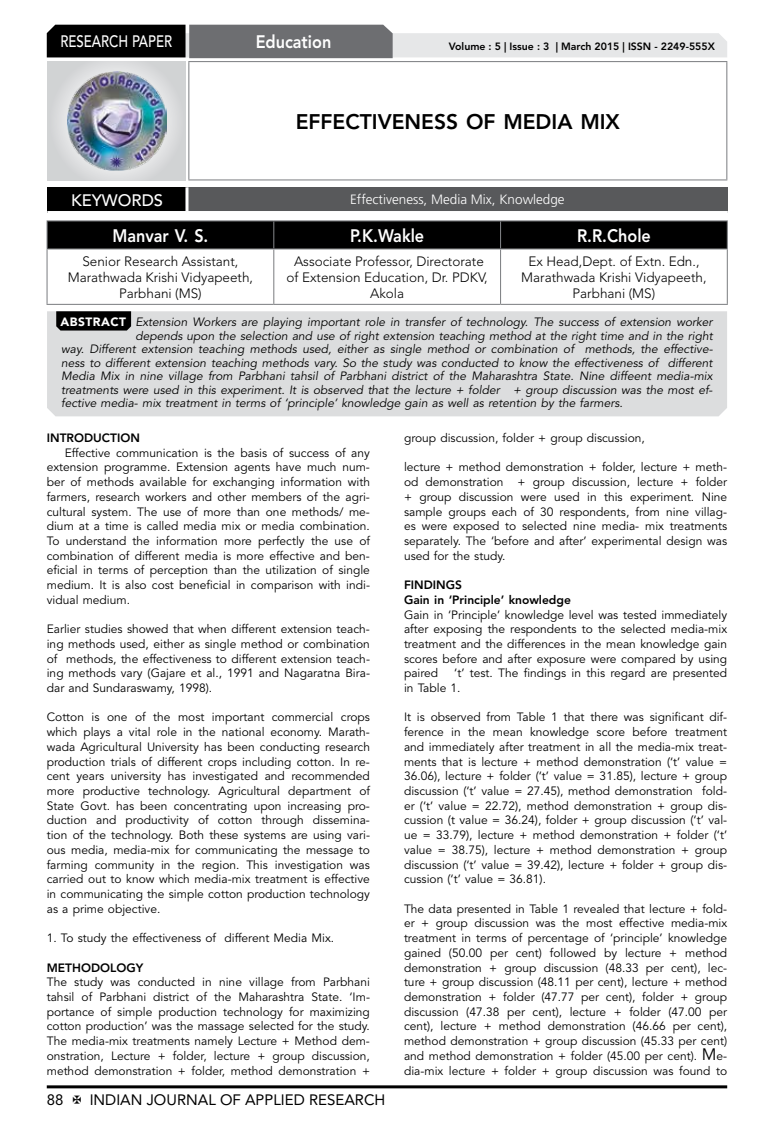
<style>
.page{position:relative;width:774px;height:1136px;background:#fff}
.page>*{position:absolute;margin:0;border:0;box-sizing:border-box;transform-origin:0 0}
.t1{font:800 21px "Avenir LT Std";color:#000}
.t2{font:800 18px "Avenir LT Std";color:#fff;scale:.9 1}
.t3{font:500 16.5px "Avenir LT Std";color:#fff;scale:.8 1}
.t4{font:500 16.5px "Avenir LT Std";color:#fff}
.t5{font:15px "Avenir LT Std";color:#000}
.t6{font:300 13.5px/16.2px "Avenir LT Std";color:#000;text-align:center}
.t7{font:300 13.5px "Frutiger LT Std";color:#fff}
.t8{font:12px/14.7px "Avenir LT Std";color:#000;text-align:justify}
.t9{font:italic 12px "Avenir LT Std";color:#000}
.t10{font:800 12px/14.7px "Avenir LT Std";color:#000}
.t11{font:800 10.5px "Avenir LT Std";color:#000}
.s1{font-weight:900;font-style:normal;color:#fff}
.s2{font-size:16.5px}
</style>
<div class="page">
<hr style="left:47px;top:1085px;width:680px;height:3px;background:#000">
<div style="left:48px;top:62px;width:137px;height:118px;background:linear-gradient(to right,#d9dadb,#d9dadb)"></div>
<img style="left:68px;top:71px;width:99px;height:100px">
<svg style="left:47px;top:25px;width:680px;height:33px;background:#979899"></svg>
<hr style="left:188px;top:61px;width:539px;height:1px;background:#808285">
<hr style="left:188px;top:62px;width:1px;height:117px;background:#808285">
<hr style="left:726px;top:62px;width:1px;height:117px;background:#808285">
<hr style="left:188px;top:179px;width:539px;height:1px;background:#808285">
<hr style="left:47px;top:220px;width:227px;height:1px;background:#808285">
<hr style="left:274px;top:220px;width:226px;height:1px;background:#808285">
<hr style="left:500px;top:220px;width:228px;height:1px;background:#808285">
<div style="left:47px;top:221px;width:681px;height:27px;background:#000"></div>
<hr style="left:47px;top:248px;width:227px;height:1px;background:#808285">
<hr style="left:47px;top:249px;width:1px;height:55px;background:#808285">
<hr style="left:274px;top:248px;width:226px;height:1px;background:#808285">
<hr style="left:273px;top:249px;width:1px;height:55px;background:#808285">
<hr style="left:500px;top:248px;width:228px;height:1px;background:#808285">
<hr style="left:500px;top:249px;width:1px;height:55px;background:#808285">
<hr style="left:727px;top:249px;width:1px;height:55px;background:#808285">
<hr style="left:47px;top:304px;width:227px;height:1px;background:#808285">
<hr style="left:274px;top:304px;width:226px;height:1px;background:#808285">
<hr style="left:500px;top:304px;width:228px;height:1px;background:#808285">
<div style="left:47px;top:311px;width:680px;height:105px;background:#dcddde"></div>
<svg style="left:56px;top:311px;width:75px;height:19px"></svg>
<div style="left:47px;top:187px;width:140px;height:25px;background:#000"></div>
<div style="left:187px;top:187px;width:541px;height:25px;background:#58595b"></div>
<hr style="left:185px;top:187px;width:3px;height:24px;background:#fff">
<hr style="left:47px;top:211px;width:140px;height:3px;background:#fff">
<hr style="left:187px;top:211px;width:541px;height:3px;background:#fff">
<h3 class="t3" style="left:60px;top:32px;width:139px">RESEARCH PAPER</h3>
<h2 class="t2" style="left:256px;top:31px;width:86px">Education</h2>
<p class="t11" style="left:449px;top:41px;width:268px">Volume : 5 | Issue : 3 | March 2015 | ISSN - 2249-555X</p>
<h1 class="t1" style="left:296px;top:109px;width:326px">EFFECTIVENESS OF MEDIA MIX</h1>
<h3 class="t4" style="left:71px;top:191px;width:94px">KEYWORDS</h3>
<p class="t7" style="left:350px;top:191px;width:216px">Effectiveness, Media Mix, Knowledge</p>
<h2 class="t2" style="left:112px;top:225px;width:108px">Manvar V. S.</h2>
<h2 class="t2" style="left:350px;top:225px;width:84px">P.K.Wakle</h2>
<h2 class="t2" style="left:577px;top:225px;width:83px">R.R.Chole</h2>
<p class="t6" style="left:68px;top:253px;width:187px">Senior Research Assistant,<br>Marathwada Krishi Vidyapeeth,<br>Parbhani (MS)</p>
<p class="t6" style="left:287px;top:253px;width:203px">Associate Professor, Directorate of Extension Education, Dr. PDKV,<br>Akola</p>
<p class="t6" style="left:521px;top:253px;width:187px">Ex Head,Dept. of Extn. Edn.,<br>Marathwada Krishi Vidyapeeth,<br>Parbhani (MS)</p>
<p class="t9" style="left:60px;top:315px;width:654px"><span class="s1">ABSTRACT</span> Extension Workers are playing important role in transfer of technology. The success of extension worker</p>
<p class="t9" style="left:135px;top:329px;width:579px">depends upon the selection and use of right extension teaching method at the right time and in the right</p>
<p class="t9" style="left:61px;top:342px;width:653px">way. Different extension teaching methods used, either as single method or combination of methods, the effective-</p>
<p class="t9" style="left:61px;top:356px;width:653px">ness to different extension teaching methods vary. So the study was conducted to know the effectiveness of different</p>
<p class="t9" style="left:61px;top:369px;width:653px">Media Mix in nine village from Parbhani tahsil of Parbhani district of the Maharashtra State. Nine diffeent media-mix</p>
<p class="t9" style="left:61px;top:383px;width:653px">treatments were used in this experiment. It is observed that the lecture + folder + group discussion was the most ef-</p>
<p class="t9" style="left:61px;top:396px;width:563px">fective media- mix treatment in terms of ‘principle’ knowledge gain as well as retention by the farmers.</p>
<p class="t10" style="left:47px;top:430px;width:95px">INTRODUCTION</p>
<p class="t8" style="left:47px;top:445px;width:325px;text-indent:18px">Effective communication is the basis of success of any extension programme. Extension agents have much num&shy;ber of methods available for exchanging information with farmers, research workers and other members of the agri&shy;cultural system. The use of more than one methods/ me&shy;dium at a time is called media mix or media combination.<br>To understand the information more perfectly the use of combination of different media is more effective and ben&shy;eficial in terms of perception than the utilization of single medium. It is also cost beneficial in comparison with indi&shy;vidual medium.</p>
<p class="t8" style="left:47px;top:622px;width:325px">Earlier studies showed that when different extension teach&shy;ing methods used, either as single method or combination of methods, the effectiveness to different extension teach&shy;ing methods vary (Gajare et al., 1991 and Nagaratna Bira&shy;dar and Sundaraswamy, 1998).</p>
<p class="t8" style="left:47px;top:710px;width:325px">Cotton is one of the most important commercial crops which plays a vital role in the national economy. Marath&shy;wada Agricultural University has been conducting research production trials of different crops including cotton. In re&shy;cent years university has investigated and recommended more productive technology. Agricultural department of State Govt. has been concentrating upon increasing pro&shy;duction and productivity of cotton through dissemina&shy;tion of the technology. Both these systems are using vari&shy;ous media, media-mix for communicating the message to farming community in the region. This investigation was carried out to know which media-mix treatment is effective in communicating the simple cotton production technology as a prime objective.</p>
<p class="t8" style="left:47px;top:930px;width:289px">1. To study the effectiveness of different Media Mix.</p>
<p class="t10" style="left:47px;top:959px;width:98px">METHODOLOGY</p>
<p class="t8" style="left:47px;top:974px;width:325px">The study was conducted in nine village from Parbhani tahsil of Parbhani district of the Maharashtra State. ‘Im&shy;portance of simple production technology for maximizing cotton production’ was the massage selected for the study.<br>The media-mix treatments namely Lecture + Method dem&shy;onstration, Lecture + folder, lecture + group discussion, method demonstration + folder, method demonstration +</p>
<p class="t5" style="left:47px;top:1090px;width:18px">88</p>
<p class="t5" style="left:90px;top:1090px;width:297px">INDIAN JOURNAL OF APPLIED RESEARCH</p>
<p class="t8" style="left:404px;top:431px;width:242px">group discussion, folder + group discussion,</p>
<p class="t8" style="left:404px;top:460px;width:325px">lecture + method demonstration + folder, lecture + meth&shy;od demonstration + group discussion, lecture + folder + group discussion were used in this experiment. Nine sample groups each of 30 respondents, from nine villag&shy;es were exposed to selected nine media- mix treatments separately. The ‘before and after’ experimental design was used for the study.</p>
<p class="t10" style="left:404px;top:577px;width:168px">FINDINGS<br>Gain in ‘Principle’ knowledge</p>
<p class="t8" style="left:404px;top:607px;width:325px">Gain in ‘Principle’ knowledge level was tested immediately after exposing the respondents to the selected media-mix treatment and the differences in the mean knowledge gain scores before and after exposure were compared by using paired</p>
<p class="t8" style="left:404px;top:666px;width:325px;text-indent:50px">‘t’ test. The findings in this regard are presented in Table 1.</p>
<p class="t8" style="left:404px;top:710px;width:325px">It is observed from Table 1 that there was significant dif&shy;ference in the mean knowledge score before treatment and immediately after treatment in all the media-mix treat&shy;ments that is lecture + method demonstration (‘t’ value = 36.06), lecture + folder (‘t’ value = 31.85), lecture + group discussion (‘t’ value = 27.45), method demonstration fold&shy;er (‘t’ value = 22.72), method demonstration + group dis&shy;cussion (t value = 36.24), folder + group discussion (‘t’ val&shy;ue = 33.79), lecture + method demonstration + folder (‘t’ value = 38.75), lecture + method demonstration + group discussion (‘t’ value = 39.42), lecture + folder + group dis&shy;cussion (‘t’ value = 36.81).</p>
<p class="t8" style="left:404px;top:901px;width:325px">The data presented in Table 1 revealed that lecture + fold&shy;er + group discussion was the most effective media-mix treatment in terms of percentage of ‘principle’ knowledge gained (50.00 per cent) followed by lecture + method demonstration + group discussion (48.33 per cent), lec&shy;ture + group discussion (48.11 per cent), lecture + method demonstration + folder (47.77 per cent), folder + group discussion (47.38 per cent), lecture + folder (47.00 per cent), lecture + method demonstration (46.66 per cent), method demonstration + group discussion (45.33 per cent) and method demonstration + folder (45.00 per cent). <span class="s2">M</span>e&shy;dia-mix lecture + folder + group discussion was found to</p>
</div>
